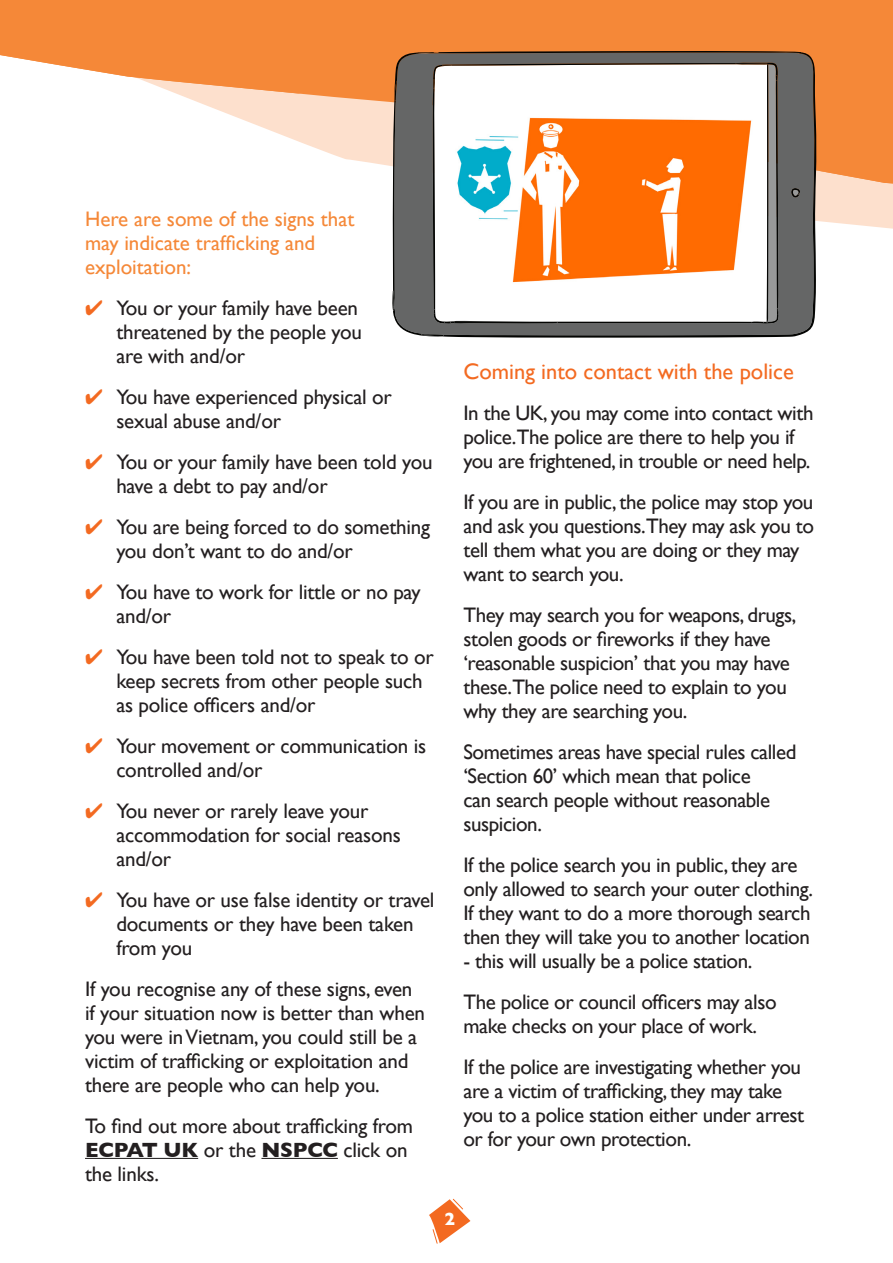
<style>
.page{position:relative;width:893px;height:1263px;background:#fff}
.page>*{position:absolute;margin:0;border:0;box-sizing:border-box;transform-origin:0 0}
.t1{font:22.5px "Gill Sans";color:#f36a21}
.t2{font:21px/24px "Gill Sans";letter-spacing:-.02em;color:#231f20}
.t3{font:21px/24px "Gill Sans";color:#f58838}
.t4{font:700 18px "Gill Sans";color:#fff}
.s1{color:#f36a21}
.s2{font-weight:700}
</style>
<div class="page">
<svg style="left:816px;top:187px;width:77px;height:42px;background:#fde3d1"></svg>
<svg style="left:429px;top:1198px;width:41px;height:46px"></svg>
<hr style="left:85px;top:1158px;width:113px;height:1px;background:#231f20">
<hr style="left:261px;top:1158px;width:77px;height:1px;background:#231f20">
<svg style="left:0;top:0;width:893px;height:187px;fill:#f58838"></svg>
<svg style="left:461px;top:52px;width:355px;height:286px;background:#676562"></svg>
<svg style="left:392px;top:51px;width:409px;height:286px"></svg>
<p class="t3" style="left:85px;top:206px;width:271px">Here are some of the signs that may indicate trafficking and exploitation:</p>
<p class="t2" style="left:116px;top:295px;width:247px;text-indent:-31px"><span class="s1">✔</span> You or your family have been threatened by the people you are with and/or</p>
<p class="t2" style="left:116px;top:384px;width:277px;text-indent:-31px"><span class="s1">✔</span> You have experienced physical or sexual abuse and/or</p>
<p class="t2" style="left:116px;top:449px;width:318px;text-indent:-31px"><span class="s1">✔</span> You or your family have been told you have a debt to pay and/or</p>
<p class="t2" style="left:116px;top:514px;width:315px;text-indent:-31px"><span class="s1">✔</span> You are being forced to do something you don’t want to do and/or</p>
<p class="t2" style="left:116px;top:579px;width:306px;text-indent:-31px"><span class="s1">✔</span> You have to work for little or no pay and/or</p>
<p class="t2" style="left:116px;top:644px;width:319px;text-indent:-31px"><span class="s1">✔</span> You have been told not to speak to or keep secrets from other people such as police officers and/or</p>
<p class="t2" style="left:116px;top:733px;width:311px;text-indent:-31px"><span class="s1">✔</span> Your movement or communication is controlled and/or</p>
<p class="t2" style="left:116px;top:798px;width:286px;text-indent:-31px"><span class="s1">✔</span> You never or rarely leave your accommodation for social reasons and/or</p>
<p class="t2" style="left:116px;top:887px;width:320px;text-indent:-31px"><span class="s1">✔</span> You have or use false identity or travel documents or they have been taken from you</p>
<p class="t2" style="left:85px;top:976px;width:342px">If you recognise any of these signs, even if your situation now is better than when you were in Vietnam, you could still be a victim of trafficking or exploitation and there are people who can help you.</p>
<p class="t2" style="left:85px;top:1113px;width:329px">To find out more about trafficking from<br><span class="s2">ECPAT UK</span> or the <span class="s2">NSPCC</span> click on the links.</p>
<p class="t1" style="left:463px;top:358px;width:332px">Coming into contact with the police</p>
<p class="t2" style="left:463px;top:400px;width:352px">In the UK, you may come into contact with police.The police are there to help you if you are frightened, in trouble or need help.</p>
<p class="t2" style="left:463px;top:489px;width:352px">If you are in public, the police may stop you and ask you questions.They may ask you to tell them what you are doing or they may want to search you.</p>
<p class="t2" style="left:463px;top:602px;width:334px">They may search you for weapons, drugs, stolen goods or fireworks if they have ‘reasonable suspicion’ that you may have these.The police need to explain to you why they are searching you.</p>
<p class="t2" style="left:463px;top:739px;width:335px">Sometimes areas have special rules called ‘Section 60’ which mean that police<br>can search people without reasonable suspicion.</p>
<p class="t2" style="left:463px;top:852px;width:351px">If the police search you in public, they are only allowed to search your outer clothing.<br>If they want to do a more thorough search then they will take you to another location</p>
<p class="t2" style="left:463px;top:948px;width:290px">- this will usually be a police station.</p>
<p class="t2" style="left:463px;top:989px;width:315px">The police or council officers may also make checks on your place of work.</p>
<p class="t2" style="left:463px;top:1054px;width:342px">If the police are investigating whether you are a victim of trafficking, they may take you to a police station either under arrest or for your own protection.</p>
<p class="t4" style="left:444px;top:1204px;width:12px">2</p>
</div>
